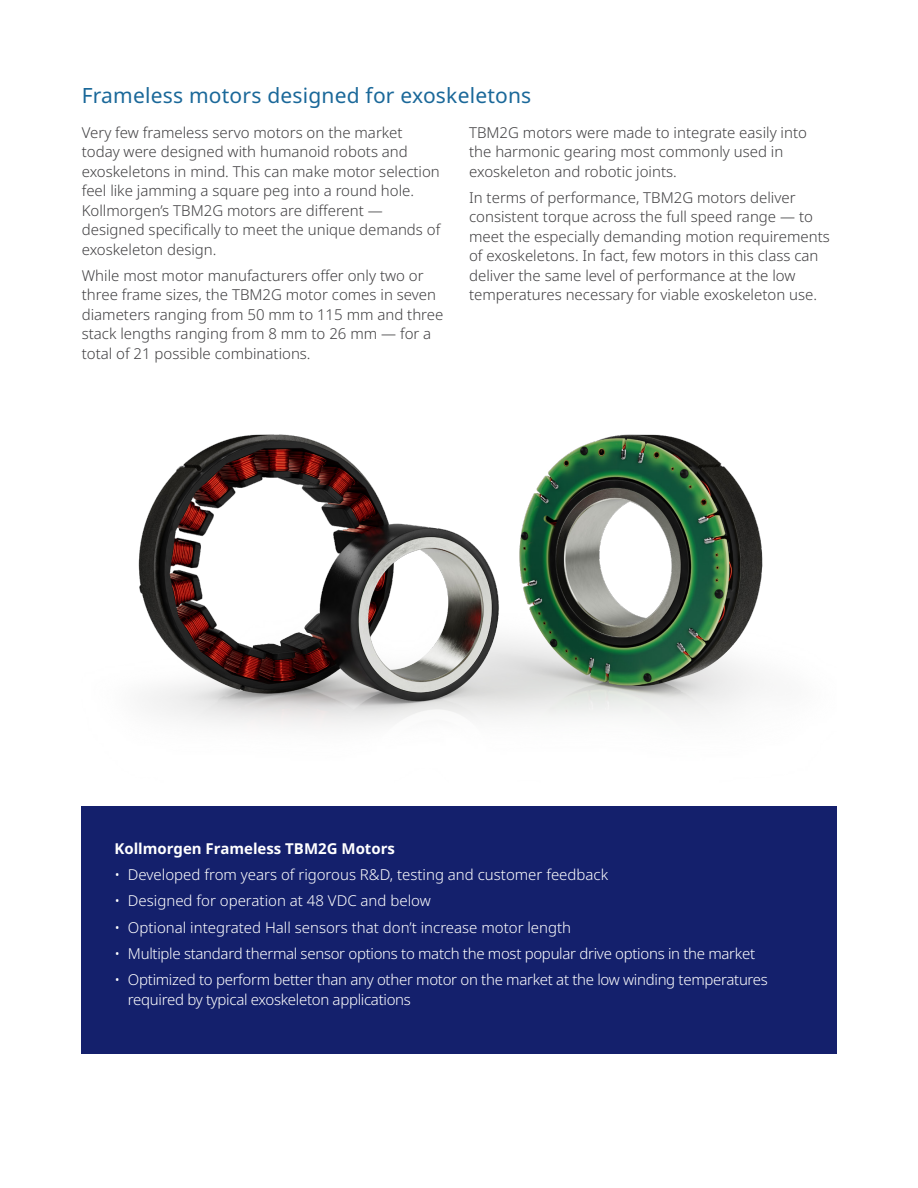
<style>
.page{position:relative;width:918px;height:1188px;background:#fff}
.page>*{position:absolute;margin:0;border:0;box-sizing:border-box;transform-origin:0 0}
.t1{font:21px "Noto Sans";letter-spacing:.01em;color:#1a6899}
.t2{font:300 15px/19.5px "Noto Sans";color:#414042}
.t3{font:300 15px/19.5px "Noto Sans";letter-spacing:-.02em;color:#fff}
.t4{font:300 15px "Noto Sans";color:#fff}
.t5{font:700 15px "Noto Sans";color:#fff}
</style>
<div class="page">
<img style="left:82px;top:434px;width:754px;height:373px">
<div style="left:81px;top:807px;width:756px;height:247px;background:#14206c"></div>
<h1 class="t1" style="left:82px;top:84px;width:451px">Frameless motors designed for exoskeletons</h1>
<p class="t2" style="left:82px;top:123px;width:360px">Very few frameless servo motors on the market today were designed with humanoid robots and exoskeletons in mind. This can make motor selection feel like jamming a square peg into a round hole.<br>Kollmorgen’s TBM2G motors are different — designed specifically to meet the unique demands of exoskeleton design.</p>
<p class="t2" style="left:82px;top:266px;width:363px">While most motor manufacturers offer only two or three frame sizes, the TBM2G motor comes in seven diameters ranging from 50 mm to 115 mm and three stack lengths ranging from 8 mm to 26 mm — for a total of 21 possible combinations.</p>
<p class="t2" style="left:469px;top:123px;width:339px">TBM2G motors were made to integrate easily into the harmonic gearing most commonly used in exoskeleton and robotic joints.</p>
<p class="t2" style="left:469px;top:188px;width:362px">In terms of performance, TBM2G motors deliver consistent torque across the full speed range — to meet the especially demanding motion requirements of exoskeletons. In fact, few motors in this class can deliver the same level of performance at the low temperatures necessary for viable exoskeleton use.</p>
<p class="t5" style="left:114px;top:840px;width:282px">Kollmorgen Frameless TBM2G Motors</p>
<p class="t4" style="left:114px;top:866px;width:495px">• Developed from years of rigorous R&amp;D, testing and customer feedback</p>
<p class="t4" style="left:114px;top:892px;width:318px">• Designed for operation at 48 VDC and below</p>
<p class="t4" style="left:114px;top:919px;width:458px">• Optional integrated Hall sensors that don’t increase motor length</p>
<p class="t3" style="left:114px;top:944px;width:642px">• Multiple standard thermal sensor options to match the most popular drive options in the market</p>
<p class="t3" style="left:128px;top:970px;width:641px;text-indent:-14px">• Optimized to perform better than any other motor on the market at the low winding temperatures required by typical exoskeleton applications</p>
</div>
